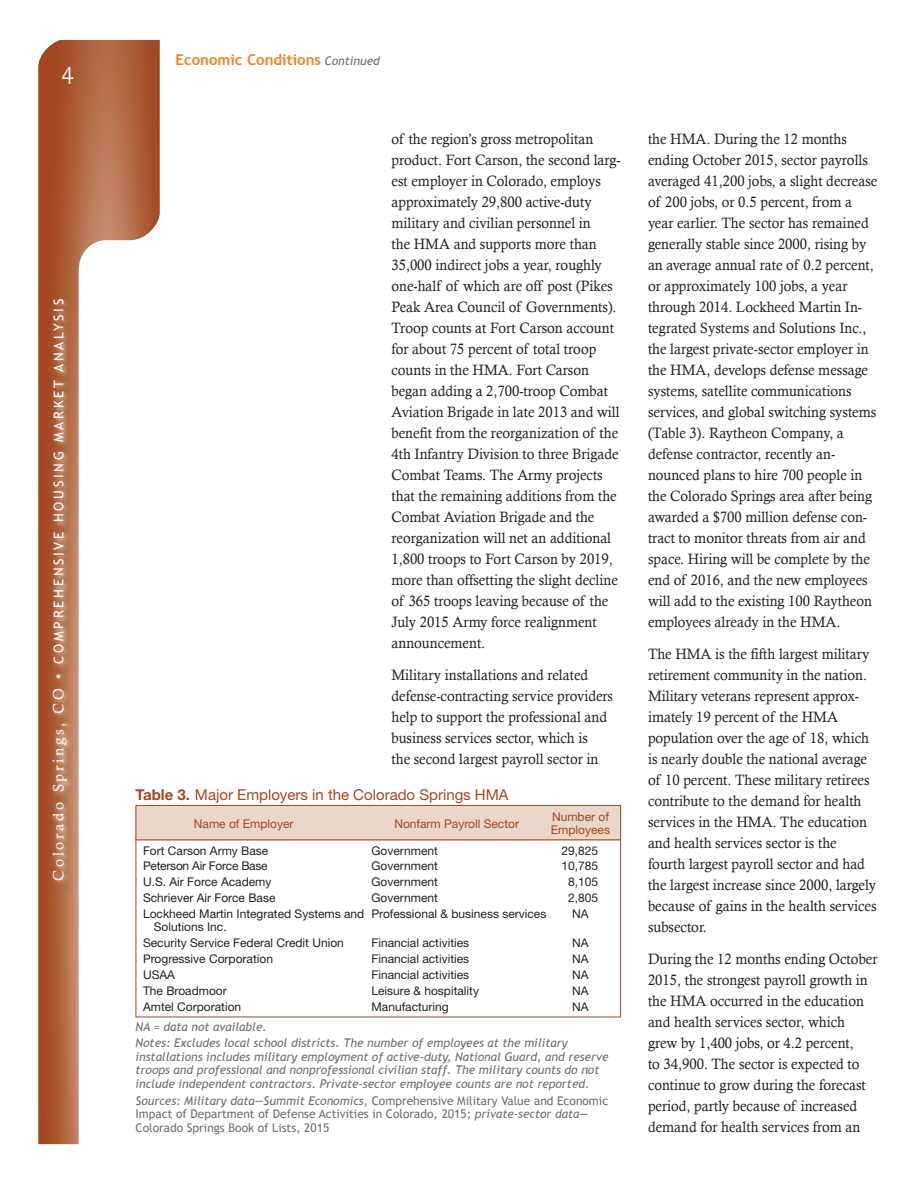
<style>
.page{position:relative;width:918px;height:1188px;background:#fff}
.page>*{position:absolute;margin:0;border:0;box-sizing:border-box;transform-origin:0 0}
.t1{font:300 27px "Rotis Sans Serif";color:#fff}
.body_text{font:15px/21px "Calisto";color:#231f20;scale:.95 1}
.t2{font:15px "Helvetica Neue";color:#a14723}
.t3{font:700 15px "Trebuchet MS";color:#f58220}
.t4{font:13.5px "Trebuchet MS";letter-spacing:.2em;color:#fff}
.level2{font:12px/13.5px "Helvetica Neue";color:#231f20}
.t5{font:italic 12px/13.5px "Trebuchet MS";color:#6d6e71}
.t6{font:12px/13.5px "Trebuchet MS";color:#6d6e71}
.t7{font:12px/13.5px "Helvetica Neue";color:#a14723}
.level2-2{font:12px "Helvetica Neue";letter-spacing:-.02em;color:#231f20}
.s1{font-family:"Calisto";font-size:15px}
.s2{font-weight:400;font-style:italic;font-size:12px;color:#6d6e71}
.s3{font-weight:700}
.s4{font-style:italic}
</style>
<div class="page">
<svg style="left:38px;top:40px;width:122px;height:1104px;background:#af6440"></svg>
<svg style="left:79px;top:240px;width:106px;height:904px"></svg>
<svg style="left:38px;top:39px;width:30px;height:30px"></svg>
<svg style="left:130px;top:210px;width:36px;height:36px"></svg>
<img style="left:46px;top:290px;width:31px;height:600px">
<div style="left:136px;top:805px;width:485px;height:35px;background:#e9d7ca"></div>
<hr style="left:135px;top:839px;width:484px;height:1px;background:#a14723">
<div style="left:136px;top:805px;width:485px;height:212px;border:1px solid #a14723"></div>
<h1 class="t1" style="left:61px;top:60px;width:14px">4</h1>
<p class="t4" style="left:51px;top:881px;width:583px;rotate:-90deg"><span class="s1">Colorado Springs, CO •</span> COMPREHENSIVE HOUSING MARKET ANALYSIS</p>
<p class="t3" style="left:176px;top:50px;width:206px">Economic Conditions <span class="s2">Continued</span></p>
<p class="body_text" style="left:392px;top:128px;width:243px">of the region’s gross metropolitan product. Fort Carson, the second larg&shy;est employer in Colorado, employs approximately 29,800 active-duty military and civilian personnel in<br>the HMA and supports more than 35,000 indirect jobs a year, roughly one-half of which are off post (Pikes Peak Area Council of Governments).<br>Troop counts at Fort Carson account for about 75 percent of total troop counts in the HMA. Fort Carson began adding a 2,700-troop Combat Aviation Brigade in late 2013 and will benefit from the reorganization of the 4th Infantry Division to three Brigade Combat Teams. The Army projects that the remaining additions from the Combat Aviation Brigade and the reorganization will net an additional 1,800 troops to Fort Carson by 2019, more than offsetting the slight decline of 365 troops leaving because of the July 2015 Army force realignment announcement.</p>
<p class="body_text" style="left:392px;top:664px;width:235px">Military installations and related defense-contracting service providers help to support the professional and business services sector, which is<br>the second largest payroll sector in</p>
<p class="t2" style="left:136px;top:785px;width:375px"><span class="s3">Table 3.</span> Major Employers in the Colorado Springs HMA</p>
<p class="t7" style="left:194px;top:816px;width:101px">Name of Employer</p>
<p class="t7" style="left:394px;top:816px;width:126px">Nonfarm Payroll Sector</p>
<p class="t7" style="left:551px;top:810px;width:61px">Number of<br>Employees</p>
<p class="level2" style="left:143px;top:843px;width:127px">Fort Carson Army Base</p>
<p class="level2" style="left:372px;top:843px;width:68px">Government</p>
<p class="level2" style="left:562px;top:843px;width:38px">29,825</p>
<p class="level2-2" style="left:143px;top:859px;width:126px">Peterson Air Force Base</p>
<p class="level2" style="left:372px;top:859px;width:68px">Government</p>
<p class="level2" style="left:562px;top:859px;width:38px">10,785</p>
<p class="level2" style="left:143px;top:875px;width:130px">U.S. Air Force Academy</p>
<p class="level2" style="left:372px;top:875px;width:68px">Government</p>
<p class="level2" style="left:568px;top:875px;width:32px">8,105</p>
<p class="level2" style="left:143px;top:891px;width:134px">Schriever Air Force Base</p>
<p class="level2" style="left:372px;top:891px;width:68px">Government</p>
<p class="level2" style="left:568px;top:891px;width:32px">2,805</p>
<p class="level2" style="left:154px;top:907px;width:212px;text-indent:-11px">Lockheed Martin Integrated Systems and<br>Solutions Inc.</p>
<p class="level2" style="left:372px;top:907px;width:176px">Professional &amp; business services</p>
<p class="level2" style="left:572px;top:907px;width:18px">NA</p>
<p class="level2" style="left:143px;top:936px;width:202px">Security Service Federal Credit Union</p>
<p class="level2" style="left:372px;top:936px;width:99px">Financial activities</p>
<p class="level2" style="left:572px;top:936px;width:18px">NA</p>
<p class="level2" style="left:143px;top:952px;width:131px">Progressive Corporation</p>
<p class="level2" style="left:372px;top:952px;width:99px">Financial activities</p>
<p class="level2" style="left:572px;top:952px;width:18px">NA</p>
<p class="level2" style="left:143px;top:968px;width:33px">USAA</p>
<p class="level2" style="left:372px;top:968px;width:99px">Financial activities</p>
<p class="level2" style="left:572px;top:968px;width:18px">NA</p>
<p class="level2" style="left:143px;top:984px;width:85px">The Broadmoor</p>
<p class="level2" style="left:372px;top:984px;width:109px">Leisure &amp; hospitality</p>
<p class="level2" style="left:572px;top:984px;width:18px">NA</p>
<p class="level2" style="left:143px;top:1000px;width:100px">Amtel Corporation</p>
<p class="level2" style="left:372px;top:1000px;width:79px">Manufacturing</p>
<p class="level2" style="left:572px;top:1000px;width:18px">NA</p>
<p class="t5" style="left:136px;top:1020px;width:133px">NA = data not available.</p>
<p class="t5" style="left:136px;top:1037px;width:474px">Notes: Excludes local school districts. The number of employees at the military installations includes military employment of active-duty, National Guard, and reserve troops and professional and nonprofessional civilian staff. The military counts do not include independent contractors. Private-sector employee counts are not reported.</p>
<p class="t6" style="left:136px;top:1094px;width:474px"><span class="s4">Sources: Military data—Summit Economics,</span> Comprehensive Military Value and Economic<br>Impact of Department of Defense Activities in Colorado, 2015; <span class="s4">private-sector data—<br></span>Colorado Springs Book of Lists, 2015</p>
<p class="body_text" style="left:648px;top:128px;width:243px">the HMA. During the 12 months ending October 2015, sector payrolls averaged 41,200 jobs, a slight decrease of 200 jobs, or 0.5 percent, from a year earlier. The sector has remained generally stable since 2000, rising by an average annual rate of 0.2 percent, or approximately 100 jobs, a year through 2014. Lockheed Martin In&shy;tegrated Systems and Solutions Inc., the largest private-sector employer in the HMA, develops defense message systems, satellite communications services, and global switching systems (Table 3). Raytheon Company, a defense contractor, recently an&shy;nounced plans to hire 700 people in the Colorado Springs area after being awarded a $700 million defense con&shy;tract to monitor threats from air and space. Hiring will be complete by the end of 2016, and the new employees will add to the existing 100 Raytheon employees already in the HMA.</p>
<p class="body_text" style="left:648px;top:643px;width:242px">The HMA is the fifth largest military retirement community in the nation.<br>Military veterans represent approx&shy;imately 19 percent of the HMA population over the age of 18, which is nearly double the national average of 10 percent. These military retirees contribute to the demand for health services in the HMA. The education and health services sector is the fourth largest payroll sector and had the largest increase since 2000, largely because of gains in the health services subsector.</p>
<p class="body_text" style="left:648px;top:948px;width:243px">During the 12 months ending October 2015, the strongest payroll growth in the HMA occurred in the education and health services sector, which grew by 1,400 jobs, or 4.2 percent,<br>to 34,900. The sector is expected to continue to grow during the forecast period, partly because of increased demand for health services from an</p>
</div>
